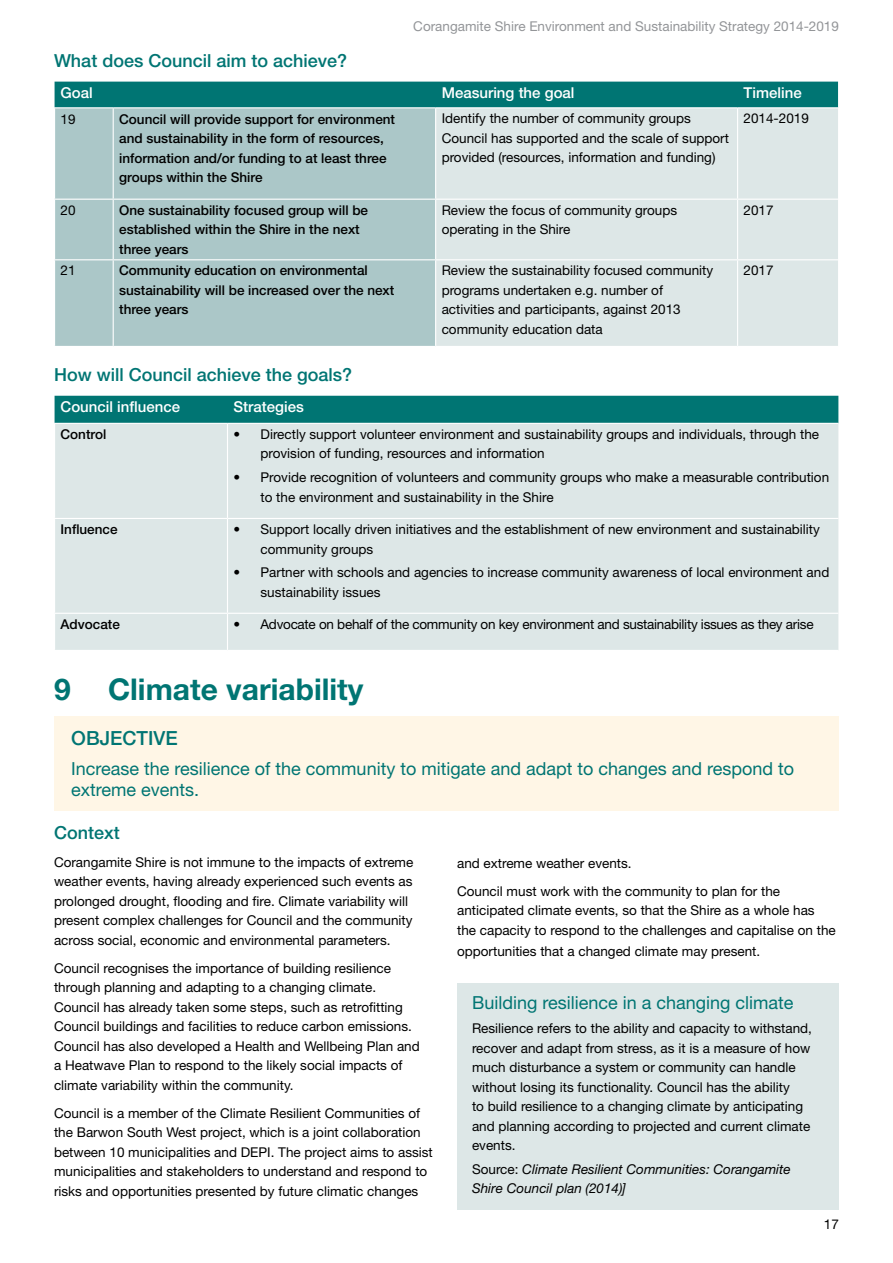
<style>
.page{position:relative;width:893px;height:1263px;background:#fff}
.page>*{position:absolute;margin:0;border:0;box-sizing:border-box;transform-origin:0 0}
.t1{font:700 30px "Helvetica Neue LT Std";color:#007573}
.t2{font:500 19.5px "Helvetica Neue LT Std";color:#007573}
.t3{font:18px/21px "Helvetica Neue LT Std";color:#007573}
.t4{font:500 18px "Helvetica Neue LT Std";color:#007573}
.t5{font:500 15px "Helvetica Neue LT Std";color:#fff}
.t6{font:13.5px/19.5px "Helvetica Neue LT Std";color:#000}
.t7{font:500 13.5px/19.5px "Helvetica Neue LT Std";color:#000}
.t8{font:13.5px "Helvetica Neue LT Std";letter-spacing:-.02em;color:#000}
.t9{font:italic 13.5px/19.5px "Helvetica Neue LT Std";color:#000}
.t10{font:13.5px "Helvetica Neue LT Std";color:#939598}
.s1{font-style:normal}
</style>
<div class="page">
<div style="left:55px;top:396px;width:783px;height:27px;background:#007573"></div>
<div style="left:55px;top:424px;width:783px;height:226px;background:#dde7e7"></div>
<hr style="left:54px;top:518px;width:173px;height:1px;background:#fff">
<hr style="left:54px;top:613px;width:173px;height:1px;background:#fff">
<hr style="left:227px;top:424px;width:1px;height:94px;background:#fff">
<hr style="left:227px;top:518px;width:611px;height:1px;background:#fff">
<hr style="left:227px;top:519px;width:1px;height:94px;background:#fff">
<hr style="left:227px;top:613px;width:611px;height:1px;background:#fff">
<hr style="left:227px;top:614px;width:1px;height:36px;background:#fff">
<div style="left:55px;top:82px;width:783px;height:25px;background:#007573"></div>
<div style="left:55px;top:108px;width:380px;height:238px;background:#abc7c8"></div>
<div style="left:436px;top:108px;width:402px;height:238px;background:#dde7e7"></div>
<hr style="left:113px;top:108px;width:1px;height:91px;background:#fff">
<hr style="left:54px;top:199px;width:59px;height:1px;background:#fff">
<hr style="left:113px;top:199px;width:323px;height:1px;background:#fff">
<hr style="left:113px;top:200px;width:1px;height:59px;background:#fff">
<hr style="left:436px;top:199px;width:302px;height:1px;background:#fff">
<hr style="left:54px;top:259px;width:59px;height:1px;background:#fff">
<hr style="left:113px;top:259px;width:323px;height:1px;background:#fff">
<hr style="left:113px;top:260px;width:1px;height:86px;background:#fff">
<hr style="left:436px;top:259px;width:302px;height:1px;background:#fff">
<hr style="left:737px;top:108px;width:1px;height:91px;background:#fff">
<hr style="left:738px;top:199px;width:100px;height:1px;background:#fff">
<hr style="left:737px;top:200px;width:1px;height:59px;background:#fff">
<hr style="left:738px;top:259px;width:100px;height:1px;background:#fff">
<hr style="left:737px;top:260px;width:1px;height:86px;background:#fff">
<div style="left:54px;top:717px;width:785px;height:94px;background:#fff6e6"></div>
<div style="left:457px;top:983px;width:382px;height:227px;background:#dde7e7"></div>
<h3 class="t4" style="left:54px;top:50px;width:295px">What does Council aim to achieve?</h3>
<p class="t10" style="left:413px;top:18px;width:427px">Corangamite Shire Environment and Sustainability Strategy 2014-2019</p>
<p class="t5" style="left:61px;top:84px;width:34px">Goal</p>
<p class="t5" style="left:442px;top:84px;width:134px">Measuring the goal</p>
<p class="t5" style="left:744px;top:84px;width:60px">Timeline</p>
<p class="t6" style="left:61px;top:109px;width:17px">19</p>
<p class="t7" style="left:119px;top:109px;width:277px">Council will provide support for environment and sustainability in the form of resources, information and/or funding to at least three groups within the Shire</p>
<p class="t6" style="left:442px;top:109px;width:289px">Identify the number of community groups<br>Council has supported and the scale of support provided (resources, information and funding)</p>
<p class="t6" style="left:744px;top:109px;width:67px">2014-2019</p>
<p class="t6" style="left:61px;top:200px;width:17px">20</p>
<p class="t7" style="left:119px;top:200px;width:250px">One sustainability focused group will be established within the Shire in the next three years</p>
<p class="t6" style="left:442px;top:200px;width:237px">Review the focus of community groups operating in the Shire</p>
<p class="t6" style="left:744px;top:200px;width:32px">2017</p>
<p class="t6" style="left:61px;top:261px;width:17px">21</p>
<p class="t7" style="left:119px;top:261px;width:277px">Community education on environmental sustainability will be increased over the next three years</p>
<p class="t6" style="left:442px;top:261px;width:273px">Review the sustainability focused community programs undertaken e.g. number of activities and participants, against 2013 community education data</p>
<p class="t6" style="left:744px;top:261px;width:32px">2017</p>
<h3 class="t4" style="left:54px;top:364px;width:300px">How will Council achieve the goals?</h3>
<p class="t5" style="left:61px;top:398px;width:121px">Council influence</p>
<p class="t5" style="left:233px;top:398px;width:72px">Strategies</p>
<p class="t7" style="left:61px;top:424px;width:47px">Control</p>
<p class="t6" style="left:260px;top:424px;width:560px;text-indent:-27px">• Directly support volunteer environment and sustainability groups and individuals, through the provision of funding, resources and information</p>
<p class="t6" style="left:260px;top:467px;width:570px;text-indent:-27px">• Provide recognition of volunteers and community groups who make a measurable contribution to the environment and sustainability in the Shire</p>
<p class="t7" style="left:61px;top:519px;width:59px">Influence</p>
<p class="t6" style="left:260px;top:519px;width:561px;text-indent:-27px">• Support locally driven initiatives and the establishment of new environment and sustainability community groups</p>
<p class="t6" style="left:260px;top:563px;width:570px;text-indent:-27px">• Partner with schools and agencies to increase community awareness of local environment and sustainability issues</p>
<p class="t7" style="left:61px;top:614px;width:61px">Advocate</p>
<p class="t8" style="left:233px;top:616px;width:582px">• Advocate on behalf of the community on key environment and sustainability issues as they arise</p>
<h1 class="t1" style="left:54px;top:671px;width:311px">9 Climate variability</h1>
<h2 class="t2" style="left:71px;top:727px;width:106px">objective</h2>
<h3 class="t3" style="left:71px;top:758px;width:724px">Increase the resilience of the community to mitigate and adapt to changes and respond to extreme events.</h3>
<h3 class="t4" style="left:54px;top:821px;width:67px">Context</h3>
<p class="t6" style="left:54px;top:852px;width:361px">Corangamite Shire is not immune to the impacts of extreme weather events, having already experienced such events as prolonged drought, flooding and fire. Climate variability will present complex challenges for Council and the community across social, economic and environmental parameters.</p>
<p class="t6" style="left:54px;top:958px;width:367px">Council recognises the importance of building resilience through planning and adapting to a changing climate.<br>Council has already taken some steps, such as retrofitting Council buildings and facilities to reduce carbon emissions.<br>Council has also developed a Health and Wellbeing Plan and a Heatwave Plan to respond to the likely social impacts of climate variability within the community.</p>
<p class="t6" style="left:54px;top:1103px;width:380px">Council is a member of the Climate Resilient Communities of the Barwon South West project, which is a joint collaboration between 10 municipalities and DEPI. The project aims to assist municipalities and stakeholders to understand and respond to risks and opportunities presented by future climatic changes</p>
<p class="t6" style="left:457px;top:849px;width:325px;line-height:28px">and extreme weather events.<br>Council must work with the community to plan for the</p>
<p class="t6" style="left:457px;top:901px;width:380px">anticipated climate events, so that the Shire as a whole has the capacity to respond to the challenges and capitalise on the</p>
<p class="t6" style="left:457px;top:941px;width:305px">opportunities that a changed climate may present.</p>
<h3 class="t3" style="left:472px;top:992px;width:323px">Building resilience in a changing climate</h3>
<p class="t6" style="left:472px;top:1018px;width:342px">Resilience refers to the ability and capacity to withstand, recover and adapt from stress, as it is a measure of how much disturbance a system or community can handle without losing its functionality. Council has the ability<br>to build resilience to a changing climate by anticipating and planning according to projected and current climate events.</p>
<p class="t9" style="left:472px;top:1159px;width:320px"><span class="s1">Source:</span> Climate Resilient Communities: Corangamite<br>Shire Council plan (2014)]</p>
<p class="t6" style="left:824px;top:1214px;width:17px">17</p>
</div>
